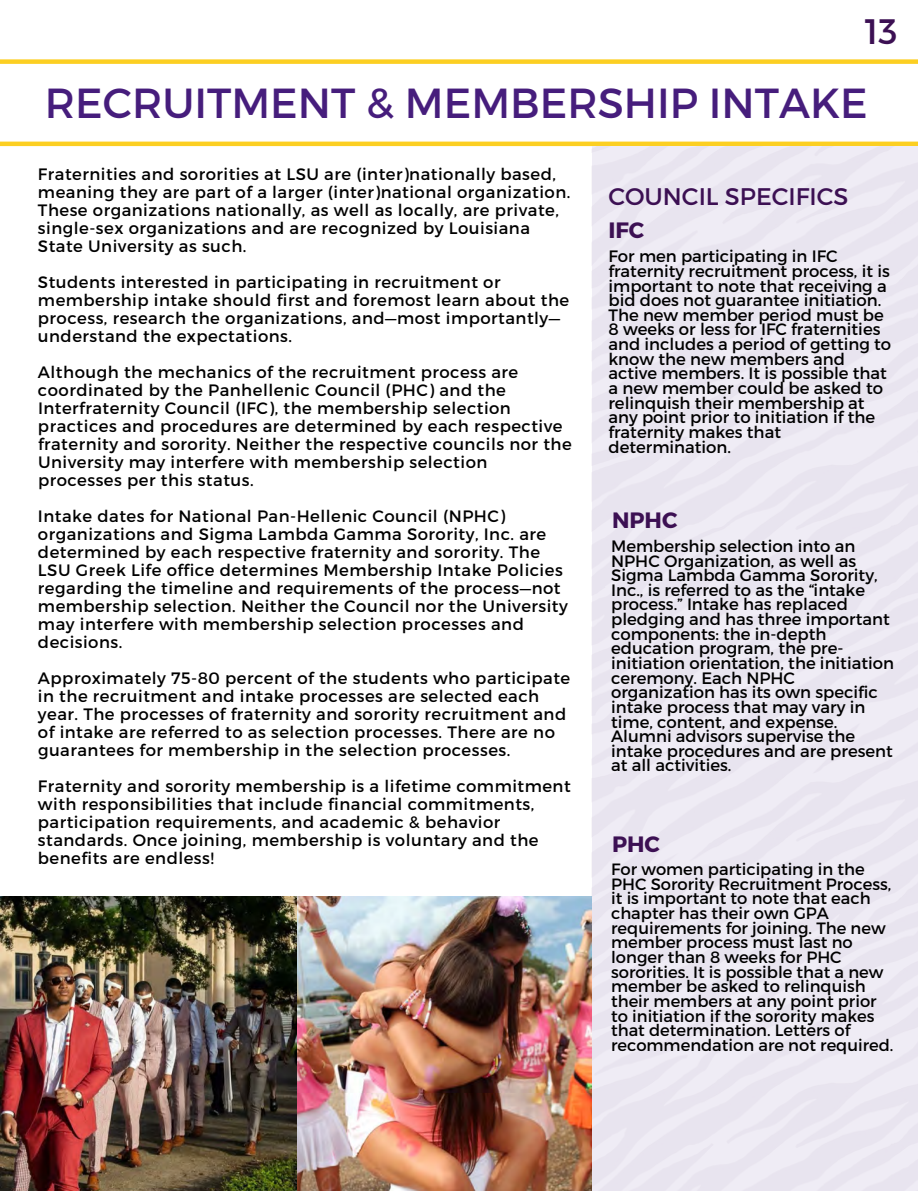
<style>
.page{position:relative;width:918px;height:1191px;background:#fff}
.page>*{position:absolute;margin:0;border:0;box-sizing:border-box;transform-origin:0 0}
.t1{font:42px "Montserrat";color:#461d7c}
.t2{font:35.4px "Montserrat";color:#3c1053}
.t3{font:24px "Montserrat";color:#3c1053}
.t4{font:700 22.2px "Montserrat";color:#3c1053}
.t5{font:16.5px/18px "Montserrat";letter-spacing:.03em;color:#000}
.t6{font:16.5px/14.7px "Montserrat";color:#000}
.t7{font:16.35px/14.5px "Montserrat";color:#000}
</style>
<div class="page">
<div style="left:0;top:141px;width:918px;height:5px;background:#fccf22"></div>
<div style="left:0;top:59px;width:918px;height:5px;background:#fccf22"></div>
<img style="left:0;top:896px;width:592px;height:294px">
<h2 class="t2" style="left:865px;top:9px;width:34px">13</h2>
<p class="t1" style="left:45px;top:76px;width:825px">RECRUITMENT &amp; MEMBERSHIP INTAKE</p>
<p class="t5" style="left:38px;top:164px;width:534px">Fraternities and sororities at LSU are (inter)nationally based, meaning they are part of a larger (inter)national organization.<br>These organizations nationally, as well as locally, are private, single-sex organizations and are recognized by Louisiana State University as such.</p>
<p class="t5" style="left:38px;top:272px;width:533px">Students interested in participating in recruitment or membership intake should first and foremost learn about the process, research the organizations, and—most importantly— understand the expectations.</p>
<p class="t5" style="left:38px;top:362px;width:535px">Although the mechanics of the recruitment process are coordinated by the Panhellenic Council (PHC) and the Interfraternity Council (IFC), the membership selection practices and procedures are determined by each respective fraternity and sorority. Neither the respective councils nor the University may interfere with membership selection processes per this status.</p>
<p class="t5" style="left:38px;top:506px;width:532px">Intake dates for National Pan-Hellenic Council (NPHC) organizations and Sigma Lambda Gamma Sorority, Inc. are determined by each respective fraternity and sorority. The LSU Greek Life office determines Membership Intake Policies regarding the timeline and requirements of the process—not membership selection. Neither the Council nor the University may interfere with membership selection processes and decisions.</p>
<p class="t5" style="left:38px;top:668px;width:534px">Approximately 75-80 percent of the students who participate in the recruitment and intake processes are selected each year. The processes of fraternity and sorority recruitment and of intake are referred to as selection processes. There are no guarantees for membership in the selection processes.</p>
<p class="t5" style="left:38px;top:776px;width:534px">Fraternity and sorority membership is a lifetime commitment with responsibilities that include financial commitments, participation requirements, and academic &amp; behavior standards. Once joining, membership is voluntary and the benefits are endless!</p>
<p class="t3" style="left:608px;top:181px;width:241px">COUNCIL SPECIFICS</p>
<p class="t4" style="left:608px;top:215px;width:37px">IFC</p>
<p class="t6" style="left:608px;top:248px;width:284px">For men participating in IFC fraternity recruitment process, it is important to note that receiving a bid does not guarantee initiation.<br>The new member period must be<br>8 weeks or less for IFC fraternities and includes a period of getting to know the new members and active members. It is possible that a new member could be asked to relinquish their membership at any point prior to initiation if the fraternity makes that determination.</p>
<p class="t4" style="left:612px;top:505px;width:67px">NPHC</p>
<p class="t6" style="left:611px;top:537px;width:284px">Membership selection into an<br>NPHC Organization, as well as<br>Sigma Lambda Gamma Sorority,<br>Inc., is referred to as the “intake process.” Intake has replaced pledging and has three important components: the in-depth education program, the pre&shy;initiation orientation, the initiation ceremony. Each NPHC organization has its own specific intake process that may vary in time, content, and expense.<br>Alumni advisors supervise the intake procedures and are present at all activities.</p>
<p class="t4" style="left:612px;top:829px;width:49px">PHC</p>
<p class="t7" style="left:611px;top:861px;width:284px">For women participating in the<br>PHC Sorority Recruitment Process, it is important to note that each chapter has their own GPA requirements for joining. The new member process must last no longer than 8 weeks for PHC sororities. It is possible that a new member be asked to relinquish their members at any point prior to initiation if the sorority makes that determination. Letters of recommendation are not required.</p>
</div>
